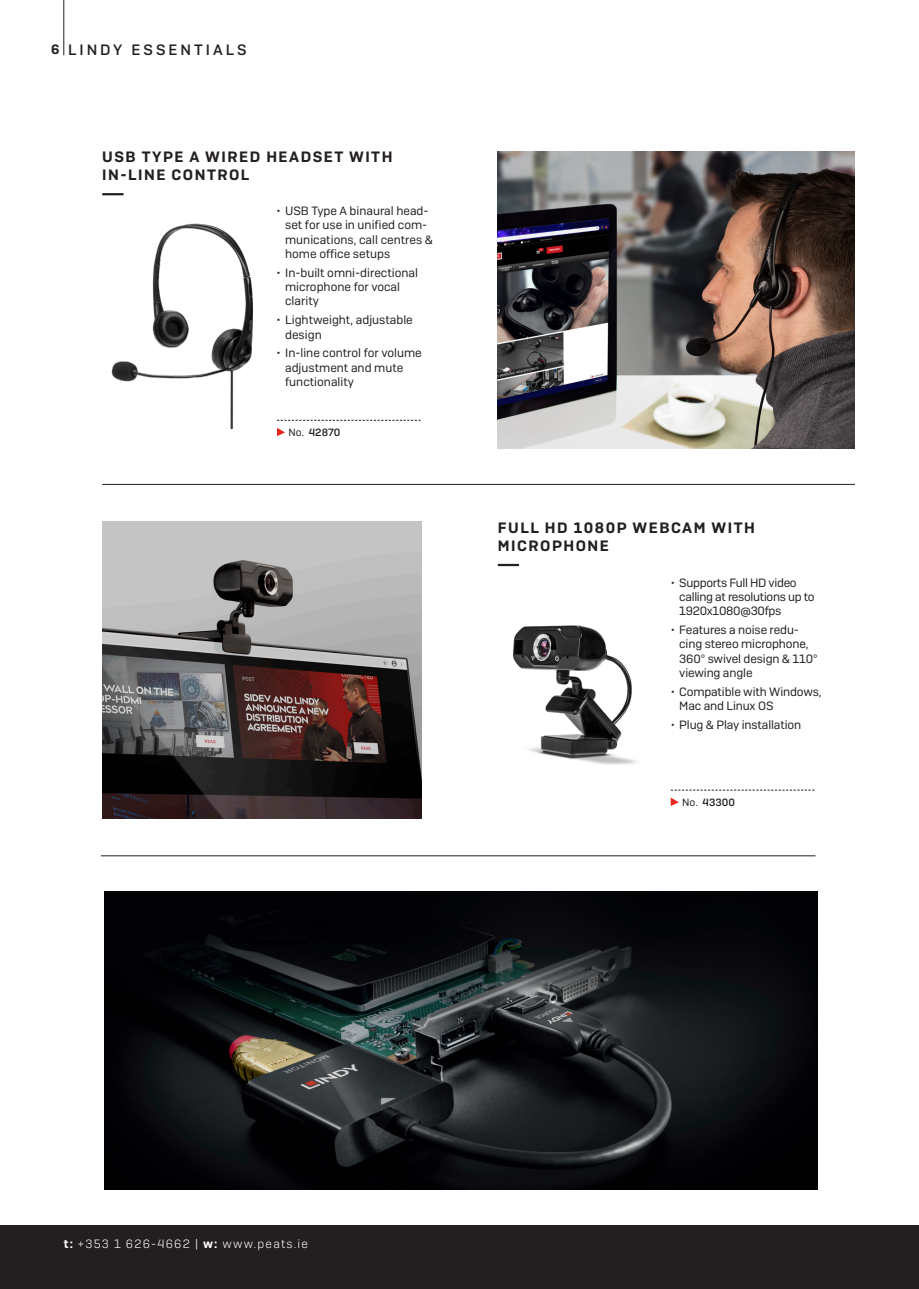
<style>
.page{position:relative;width:919px;height:1289px;background:#fff}
.page>*{position:absolute;margin:0;border:0;box-sizing:border-box;transform-origin:0 0}
.Product-Headline{font:600 15px/18px "Camber";letter-spacing:.1em;color:#231f20}
.Bullets{font:500 15px "Camber";letter-spacing:.2em;color:#231f20}
.t1{font:12px/14.4px "Camber";letter-spacing:-.01em;color:#231f20}
.t2{font:12px "Camber Lg";letter-spacing:.1em;color:#fff}
.Tabelle_No{font:500 10.5px "Camber";color:#231f20}
.s1{font-weight:600;font-size:13.5px}
.s2{font-weight:400}
.s3{font-family:"Camber";font-weight:600}
</style>
<div class="page">
<div style="left:906px;top:1225px;width:12px;height:63px;background:#231f20"></div>
<div style="left:0;top:1225px;width:906px;height:63px;background:#231f20"></div>
<svg style="left:670px;top:789px;width:144px;height:1px"></svg>
<svg style="left:670px;top:797px;width:8px;height:9px"></svg>
<svg style="left:280px;top:420px;width:140px;height:1px"></svg>
<svg style="left:277px;top:428px;width:8px;height:8px"></svg>
<hr style="left:63px;top:0;width:1px;height:55px;background:#231f20">
<hr style="left:102px;top:484px;width:752px;height:1px;background:#231f20">
<hr style="left:101px;top:855px;width:714px;height:1px;background:#231f20">
<img style="left:102px;top:521px;width:319px;height:297px">
<img style="left:111px;top:223px;width:169px;height:205px">
<img style="left:497px;top:151px;width:357px;height:298px">
<hr style="left:102px;top:193px;width:21px;height:2px;background:#231f20">
<img style="left:512px;top:625px;width:125px;height:140px">
<img style="left:105px;top:891px;width:712px;height:298px">
<hr style="left:497px;top:564px;width:22px;height:2px;background:#231f20">
<p class="Bullets" style="left:51px;top:40px;width:197px"><span class="s1">6</span> LINDY ESSENTIALS</p>
<p class="Product-Headline" style="left:102px;top:148px;width:292px">USB TYPE A WIRED HEADSET WITH<br>IN-LINE CONTROL</p>
<p class="t1" style="left:285px;top:203px;width:149px;text-indent:-9px">• USB Type A binaural head&shy;set for use in unified com&shy;munications, call centres &amp; home office setups</p>
<p class="t1" style="left:285px;top:265px;width:134px;text-indent:-9px">• In-built omni-directional microphone for vocal clarity</p>
<p class="t1" style="left:285px;top:312px;width:129px;text-indent:-9px">• Lightweight, adjustable design</p>
<p class="t1" style="left:285px;top:346px;width:138px;text-indent:-9px">• In-line control for volume adjustment and mute functionality</p>
<p class="Tabelle_No" style="left:288px;top:426px;width:54px"><span class="s2">No.</span> 42870</p>
<p class="Product-Headline" style="left:498px;top:519px;width:258px">FULL HD 1080P WEBCAM WITH</p>
<p class="Product-Headline" style="left:498px;top:537px;width:112px">MICROPHONE</p>
<p class="t1" style="left:679px;top:575px;width:137px;text-indent:-9px">• Supports Full HD video calling at resolutions up to<br>1920x1080@30fps</p>
<p class="t1" style="left:679px;top:622px;width:140px;text-indent:-9px">• Features a noise redu&shy;cing stereo microphone,<br>360° swivel design &amp; 110° viewing angle</p>
<p class="t1" style="left:679px;top:684px;width:144px;text-indent:-9px">• Compatible with Windows,<br>Mac and Linux OS</p>
<p class="t1" style="left:670px;top:717px;width:132px">• Plug &amp; Play installation</p>
<p class="Tabelle_No" style="left:682px;top:796px;width:54px"><span class="s2">No.</span> 43300</p>
<p class="t2" style="left:64px;top:1236px;width:246px"><span class="s3">t:</span> +353 1 626-4662 | <span class="s3">w:</span> www.peats.ie</p>
</div>
